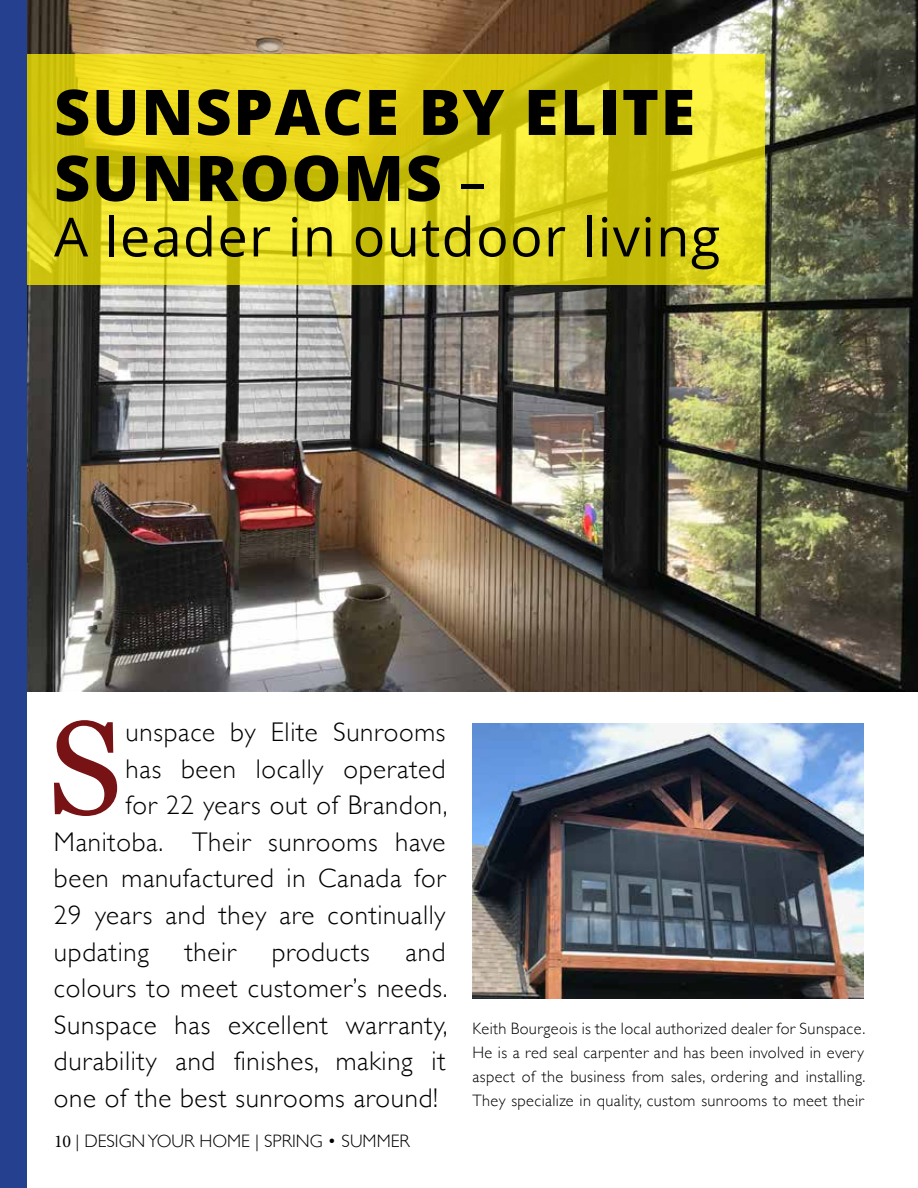
<style>
.page{position:relative;width:918px;height:1188px;background:#fff}
.page>*{position:absolute;margin:0;border:0;box-sizing:border-box;transform-origin:0 0}
.t1{font:132.6px "Georgia";color:#771215}
.t2{font:800 63px/66px "Open Sans";letter-spacing:.025em;color:#000}
.t3{font:54px "Open Sans";letter-spacing:.025em;color:#000}
.t4{font:300 27px/36.6px "Gill Sans";letter-spacing:.025em;color:#000;text-align:justify}
.t5{font:300 18px "Gill Sans";color:#000}
.t6{font:300 16.5px/24px "Gill Sans";letter-spacing:.025em;color:#000;text-align:justify}
.s1{font-weight:400;font-size:54px}
.s2{font-family:"Minion Pro";font-weight:400}
</style>
<div class="page">
<img style="left:27px;top:0;width:891px;height:691px">
<svg style="left:27px;top:54px;width:738px;height:230px"></svg>
<img style="left:472px;top:724px;width:392px;height:274px">
<div style="left:0;top:0;width:27px;height:1188px;background:#25408f"></div>
<h2 class="t2" style="left:54px;top:76px;width:643px">SUNSPACE BY ELITE<br>SUNROOMS <span class="s1">–</span></h2>
<h3 class="t3" style="left:54px;top:200px;width:668px">A leader in outdoor living</h3>
<h1 class="t1" style="left:48px;top:672px;width:76px">S</h1>
<p class="t4" style="left:126px;top:713px;width:321px">unspace by Elite Sunrooms</p>
<p class="t4" style="left:126px;top:749px;width:321px">has been locally operated</p>
<p class="t4" style="left:126px;top:786px;width:324px">for 22 years out of Brandon,</p>
<p class="t4" style="left:54px;top:822px;width:393px">Manitoba. Their sunrooms have</p>
<p class="t4" style="left:54px;top:859px;width:393px">been manufactured in Canada for</p>
<p class="t4" style="left:54px;top:896px;width:393px">29 years and they are continually</p>
<p class="t4" style="left:54px;top:932px;width:97px">updating</p>
<p class="t4" style="left:185px;top:932px;width:53px">their</p>
<p class="t4" style="left:272px;top:932px;width:100px">products</p>
<p class="t4" style="left:54px;top:932px;width:395px;text-indent:352px">and colours to meet customer’s needs.<br>Sunspace has excellent warranty, durability and finishes, making it one of the best sunrooms around!</p>
<p class="t5" style="left:54px;top:1127px;width:357px"><span class="s2">10</span> | Design Your Home | spring • summer</p>
<p class="t6" style="left:472px;top:1016px;width:394px">Keith Bourgeois is the local authorized dealer for Sunspace.<br>He is a red seal carpenter and has been involved in every aspect of the business from sales, ordering and installing.<br>They specialize in quality, custom sunrooms to meet their</p>
</div>
